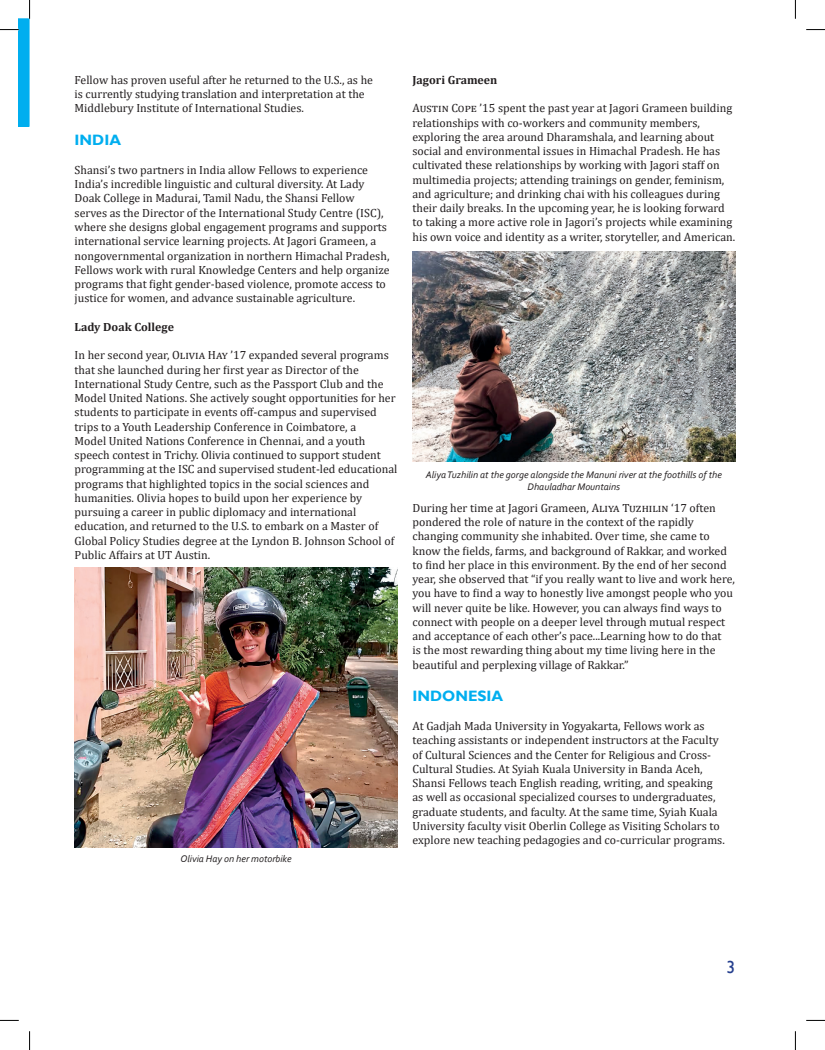
<style>
.page{position:relative;width:825px;height:1050px;background:#fff}
.page>*{position:absolute;margin:0;border:0;box-sizing:border-box;transform-origin:0 0}
.t1{font:17.5px "Gill Sans";color:#253f8e}
.t2{font:700 15px "Gill Sans";color:#00aeef}
.t3{font:11.88px/14.2px "Cambria";color:#231f20}
.t4{font:700 11.88px "Cambria";color:#231f20}
.t5{font:italic 10px "Corbel";color:#231f20}
</style>
<div class="page">
<img style="left:75px;top:567px;width:322px;height:279px">
<img style="left:412px;top:252px;width:323px;height:210px">
<svg style="left:806px;top:29px;width:18px;height:1px"></svg>
<svg style="left:0;top:1019px;width:19px;height:1px"></svg>
<svg style="left:806px;top:1019px;width:18px;height:1px"></svg>
<svg style="left:0;top:0;width:30px;height:127px"></svg>
<svg style="left:29px;top:1031px;width:1px;height:18px"></svg>
<svg style="left:794px;top:0;width:1px;height:19px"></svg>
<svg style="left:794px;top:1031px;width:1px;height:18px"></svg>
<p class="t3" style="left:75px;top:73px;width:300px">Fellow has proven useful after he returned to the U.S., as he is currently studying translation and interpretation at the<br>Middlebury Institute of International Studies.</p>
<p class="t2" style="left:75px;top:131px;width:48px">INDIA</p>
<p class="t3" style="left:75px;top:163px;width:316px">Shansi’s two partners in India allow Fellows to experience India’s incredible linguistic and cultural diversity. At Lady Doak College in Madurai, Tamil Nadu, the Shansi Fellow serves as the Director of the International Study Centre (ISC), where she designs global engagement programs and supports international service learning projects. At Jagori Grameen, a nongovernmental organization in northern Himachal Pradesh, Fellows work with rural Knowledge Centers and help organize programs that fight gender-based violence, promote access to justice for women, and advance sustainable agriculture.</p>
<p class="t4" style="left:75px;top:318px;width:101px">Lady Doak College</p>
<p class="t3" style="left:75px;top:348px;width:324px">In her second year, Olivia Hay ’17 expanded several programs that she launched during her first year as Director of the International Study Centre, such as the Passport Club and the Model United Nations. She actively sought opportunities for her students to participate in events off-campus and supervised trips to a Youth Leadership Conference in Coimbatore, a<br>Model United Nations Conference in Chennai, and a youth speech contest in Trichy. Olivia continued to support student programming at the ISC and supervised student-led educational programs that highlighted topics in the social sciences and humanities. Olivia hopes to build upon her experience by pursuing a career in public diplomacy and international education, and returned to the U.S. to embark on a Master of Global Policy Studies degree at the Lyndon B. Johnson School of Public Affairs at UT Austin.</p>
<p class="t5" style="left:180px;top:852px;width:112px">Olivia Hay on her motorbike</p>
<p class="t4" style="left:412px;top:71px;width:86px">Jagori Grameen</p>
<p class="t3" style="left:412px;top:101px;width:324px">Austin Cope ’15 spent the past year at Jagori Grameen building relationships with co-workers and community members, exploring the area around Dharamshala, and learning about social and environmental issues in Himachal Pradesh. He has cultivated these relationships by working with Jagori staff on multimedia projects; attending trainings on gender, feminism, and agriculture; and drinking chai with his colleagues during their daily breaks. In the upcoming year, he is looking forward to taking a more active role in Jagori’s projects while examining his own voice and identity as a writer, storyteller, and American.</p>
<p class="t5" style="left:425px;top:468px;width:297px">Aliya Tuzhilin at the gorge alongside the Manuni river at the foothills of the</p>
<p class="t5" style="left:527px;top:480px;width:94px">Dhauladhar Mountains</p>
<p class="t3" style="left:412px;top:500px;width:324px">During her time at Jagori Grameen, Aliya Tuzhilin ‘17 often pondered the role of nature in the context of the rapidly changing community she inhabited. Over time, she came to know the fields, farms, and background of Rakkar, and worked to find her place in this environment. By the end of her second year, she observed that “if you really want to live and work here, you have to find a way to honestly live amongst people who you will never quite be like. However, you can always find ways to connect with people on a deeper level through mutual respect and acceptance of each other’s pace...Learning how to do that<br>is the most rewarding thing about my time living here in the beautiful and perplexing village of Rakkar.”</p>
<p class="t2" style="left:412px;top:686px;width:92px">INDONESIA</p>
<p class="t3" style="left:412px;top:718px;width:314px">At Gadjah Mada University in Yogyakarta, Fellows work as teaching assistants or independent instructors at the Faculty of Cultural Sciences and the Center for Religious and Cross-Cultural Studies. At Syiah Kuala University in Banda Aceh, Shansi Fellows teach English reading, writing, and speaking as well as occasional specialized courses to undergraduates, graduate students, and faculty. At the same time, Syiah Kuala University faculty visit Oberlin College as Visiting Scholars to explore new teaching pedagogies and co-curricular programs.</p>
<p class="t1" style="left:726px;top:956px;width:10px">3</p>
</div>
